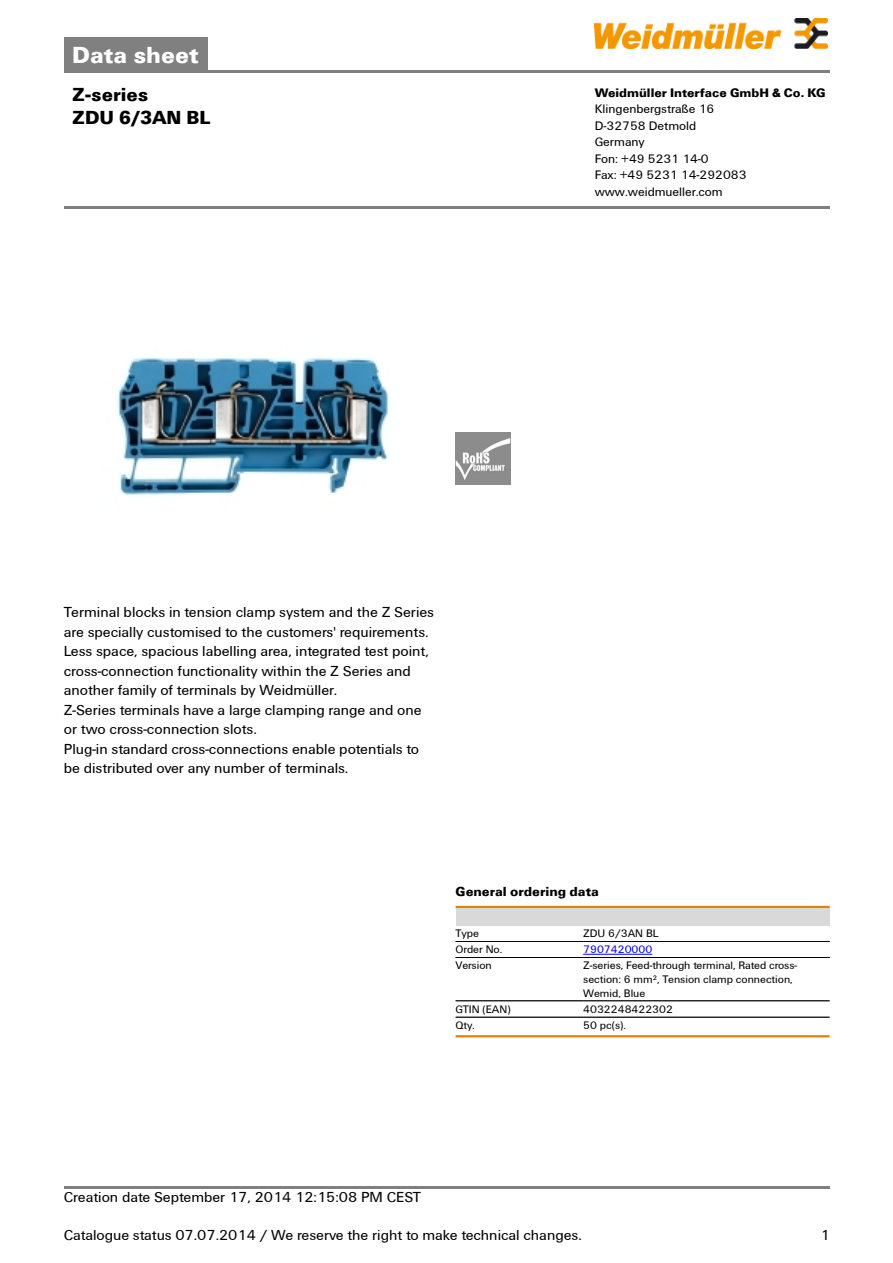
<style>
.page{position:relative;width:893px;height:1263px;background:#fff}
.page>*{position:absolute;margin:0;border:0;box-sizing:border-box;transform-origin:0 0}
.t1{font:700 24px "Weidmueller";color:#fff}
.t2{font:700 19.5px/22.5px "Weidmueller";color:#000}
.t3{font:15px/19.5px "Weidmueller";color:#000}
.t4{font:700 13.5px "Weidmueller";color:#000}
.t5{font:12.75px/16.5px "Weidmueller";color:#000}
.t6{font:700 12.75px "Weidmueller";color:#000}
.t7{font:11.25px/13.6px "Weidmueller";color:#000}
.t8{font:11.25px "Weidmueller";color:#00f}
</style>
<div class="page">
<div style="left:64px;top:38px;width:143px;height:32px;background:#808080"></div>
<hr style="left:64px;top:70px;width:765px;height:2px;background:#808080">
<img style="left:594px;top:18px;width:233px;height:30px">
<hr style="left:64px;top:1186px;width:765px;height:3px;background:#808080">
<img style="left:117px;top:357px;width:273px;height:139px">
<img style="left:455px;top:433px;width:56px;height:52px">
<hr style="left:455px;top:906px;width:374px;height:2px;background:#e18200">
<div style="left:455px;top:908px;width:374px;height:17px;background:#d9d9d9"></div>
<hr style="left:455px;top:941px;width:128px;height:1px;background:#000">
<hr style="left:455px;top:957px;width:128px;height:1px;background:#000">
<hr style="left:583px;top:941px;width:246px;height:1px;background:#000">
<hr style="left:583px;top:957px;width:246px;height:1px;background:#000">
<hr style="left:583px;top:954px;width:69px;height:1px;background:#00f">
<hr style="left:455px;top:958px;width:128px;height:1px;background:#000">
<hr style="left:583px;top:958px;width:246px;height:1px;background:#000">
<hr style="left:455px;top:1001px;width:128px;height:1px;background:#000">
<hr style="left:583px;top:1001px;width:246px;height:1px;background:#000">
<hr style="left:455px;top:1017px;width:128px;height:1px;background:#000">
<hr style="left:583px;top:1017px;width:246px;height:1px;background:#000">
<hr style="left:455px;top:1035px;width:374px;height:2px;background:#e18200">
<hr style="left:64px;top:206px;width:765px;height:3px;background:#808080">
<h1 class="t1" style="left:72px;top:40px;width:128px">Data sheet</h1>
<h2 class="t2" style="left:72px;top:83px;width:139px">Z-series<br>ZDU 6/3AN BL</h2>
<p class="t6" style="left:594px;top:85px;width:232px">Weidmüller Interface GmbH &amp; Co. KG</p>
<p class="t5" style="left:594px;top:101px;width:153px">Klingenbergstraße 16<br>D-32758 Detmold<br>Germany<br>Fon: +49 5231 14-0<br>Fax: +49 5231 14-292083 www.weidmueller.com</p>
<p class="t3" style="left:64px;top:602px;width:372px">Terminal blocks in tension clamp system and the Z Series are specially customised to the customers' requirements.<br>Less space, spacious labelling area, integrated test point, cross-connection functionality within the Z Series and another family of terminals by Weidmüller.<br>Z-Series terminals have a large clamping range and one or two cross-connection slots.<br>Plug-in standard cross-connections enable potentials to be distributed over any number of terminals.</p>
<p class="t4" style="left:455px;top:884px;width:145px">General ordering data</p>
<p class="t7" style="left:455px;top:926px;width:25px">Type</p>
<p class="t7" style="left:583px;top:926px;width:77px">ZDU 6/3AN BL</p>
<p class="t7" style="left:455px;top:943px;width:48px">Order No.</p>
<p class="t8" style="left:583px;top:943px;width:70px">7907420000</p>
<p class="t7" style="left:455px;top:959px;width:38px">Version</p>
<p class="t7" style="left:583px;top:959px;width:215px">Z-series, Feed-through terminal, Rated cross&shy;section: 6 mm², Tension clamp connection,<br>Wemid, Blue</p>
<p class="t7" style="left:455px;top:1002px;width:56px">GTIN (EAN)</p>
<p class="t7" style="left:583px;top:1002px;width:91px">4032248422302</p>
<p class="t7" style="left:455px;top:1018px;width:21px">Qty.</p>
<p class="t7" style="left:583px;top:1018px;width:44px">50 pc(s).</p>
<p class="t3" style="left:64px;top:1187px;width:358px">Creation date September 17, 2014 12:15:08 PM CEST</p>
<p class="t3" style="left:64px;top:1226px;width:519px">Catalogue status 07.07.2014 / We reserve the right to make technical changes.</p>
<p class="t3" style="left:820px;top:1226px;width:11px">1</p>
</div>
